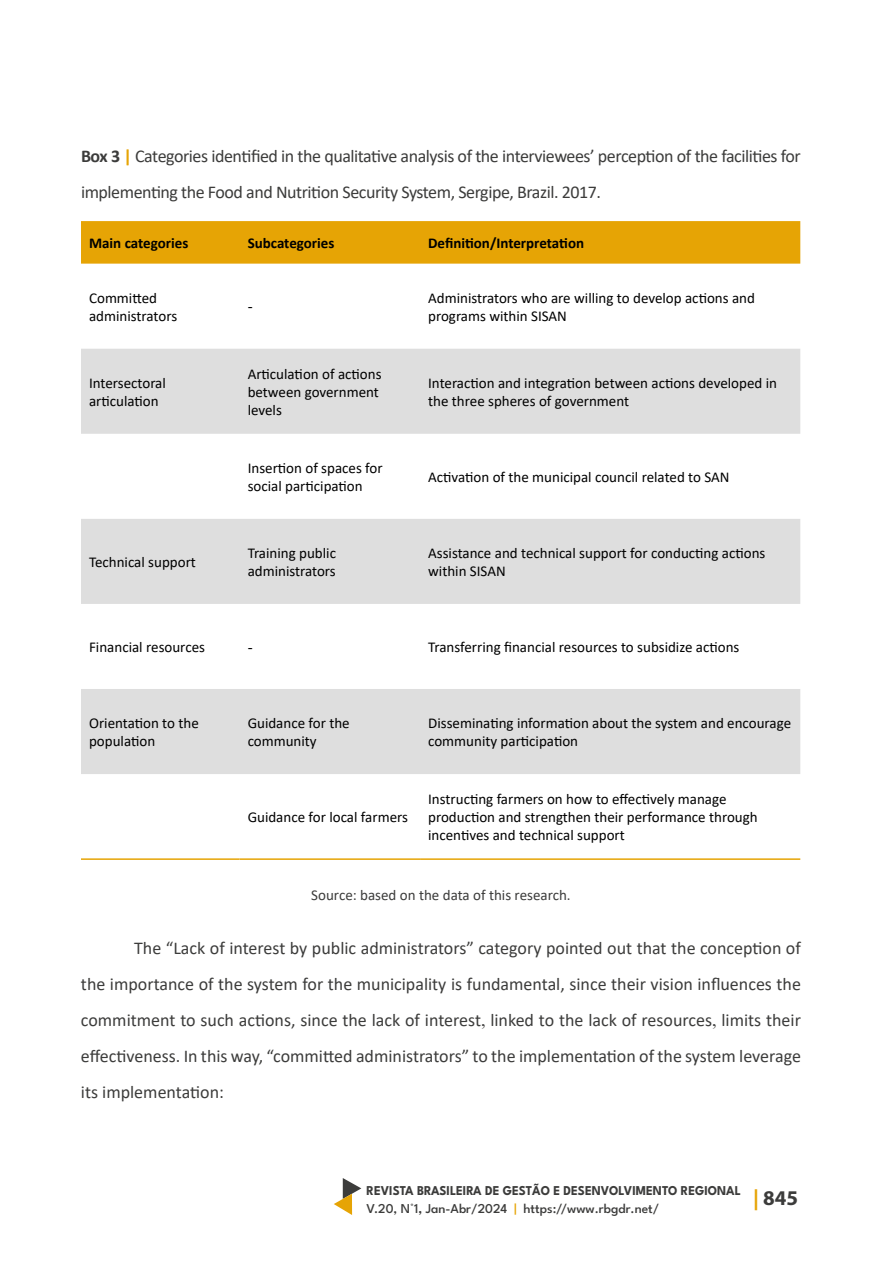
<style>
.page{position:relative;width:891px;height:1262px;background:#fff}
.page>*{position:absolute;margin:0;border:0;box-sizing:border-box;transform-origin:0 0}
.t1{font:700 21px "Myriad Pro";color:#3c3c3b}
.t2{font:18px/36px "Calibri";letter-spacing:-.025em;color:#3c3c3b}
.t3{font:15px/18px "Calibri";color:#000}
.t4{font:700 15px "Calibri";color:#000}
.t5{font:15px "Calibri";color:#3c3c3b}
.t6{font:15px "Times New Roman";color:#000}
.t7{font:700 13.5px/18px "League Spartan";color:#3c3c3b;scale:.94 1}
.s1{font-weight:700}
.s2{font-weight:700;color:#e6a405}
.s3{font-family:"Times New Roman"}
.s4{font-weight:500}
.s5{font-weight:600}
.s6{font-weight:500;color:#e6a405}
.s7{color:#e6a405}
</style>
<div class="page">
<svg style="left:334px;top:1178px;width:27px;height:37px"></svg>
<div style="left:81px;top:221px;width:719px;height:43px;background:#e6a405"></div>
<svg style="left:81px;top:349px;width:719px;height:425px;fill:#dedede"></svg>
<hr style="left:81px;top:858px;width:159px;height:2px;background:#e6a405">
<hr style="left:240px;top:858px;width:180px;height:2px;background:#e6a405">
<hr style="left:420px;top:858px;width:380px;height:2px;background:#e6a405">
<p class="t2" style="left:81px;top:138px;width:721px"><span class="s1">Box 3</span> <span class="s2">|</span> Categories identified in the qualitative analysis of the interviewees’ perception of the facilities for implementing the Food and Nutrition Security System, Sergipe, Brazil. 2017.</p>
<p class="t4" style="left:89px;top:232px;width:101px">Main categories</p>
<p class="t4" style="left:248px;top:232px;width:88px">Subcategories</p>
<p class="t4" style="left:428px;top:232px;width:157px">Definition/Interpretation</p>
<p class="t3" style="left:89px;top:288px;width:90px">Committed administrators</p>
<p class="t6" style="left:248px;top:296px;width:6px">-</p>
<p class="t3" style="left:428px;top:288px;width:328px">Administrators who are willing to develop actions and programs within SISAN</p>
<p class="t3" style="left:89px;top:373px;width:78px">Intersectoral articulation</p>
<p class="t3" style="left:248px;top:364px;width:135px">Articulation of actions between government levels</p>
<p class="t3" style="left:428px;top:373px;width:350px">Interaction and integration between actions developed in the three spheres of government</p>
<p class="t3" style="left:248px;top:458px;width:137px">Insertion of spaces for social participation</p>
<p class="t3" style="left:428px;top:467px;width:303px">Activation of the municipal council related to SAN</p>
<p class="t3" style="left:89px;top:552px;width:108px">Technical support</p>
<p class="t3" style="left:248px;top:543px;width:90px">Training public administrators</p>
<p class="t3" style="left:428px;top:543px;width:339px">Assistance and technical support for conducting actions within SISAN</p>
<p class="t3" style="left:89px;top:637px;width:117px">Financial resources</p>
<p class="t6" style="left:248px;top:636px;width:6px">-</p>
<p class="t3" style="left:428px;top:637px;width:313px">Transferring financial resources to subsidize actions</p>
<p class="t3" style="left:89px;top:713px;width:111px">Orientation to the population</p>
<p class="t3" style="left:248px;top:713px;width:104px">Guidance for the community</p>
<p class="t3" style="left:428px;top:713px;width:364px">Disseminating information about the system and encourage community participation</p>
<p class="t3" style="left:248px;top:807px;width:162px">Guidance for local farmers</p>
<p class="t3" style="left:428px;top:789px;width:331px">Instructing farmers on how to effectively manage production and strengthen their performance through incentives and technical support</p>
<p class="t5" style="left:311px;top:885px;width:261px">Source: based on the data of this research.</p>
<p class="t2" style="left:81px;top:930px;width:722px;text-align:justify;text-indent:53px">The “Lack of interest by public administrators” category pointed out that the conception of the importance of the system for the municipality is fundamental, since their vision influences the commitment to such actions, since the lack of interest<span class="s3">,</span> linked to the lack of resources<span class="s3">,</span> limits their effectiveness. In this way, “committed administrators” to the implementation of the system leverage its implementation:</p>
<p class="t7" style="left:367px;top:1180px;width:400px">REVISTA BRASILEIRA DE GESTÃO E DESENVOLVIMENTO REGIONAL<br><span class="s4">V.20, N°1</span><span class="s5">,</span> <span class="s4">Jan-Abr/2024</span> <span class="s6">|</span> <span class="s4">https://www.rbgdr.net/</span></p>
<h1 class="t1" style="left:753px;top:1184px;width:47px"><span class="s7">|</span> 845</h1>
</div>
